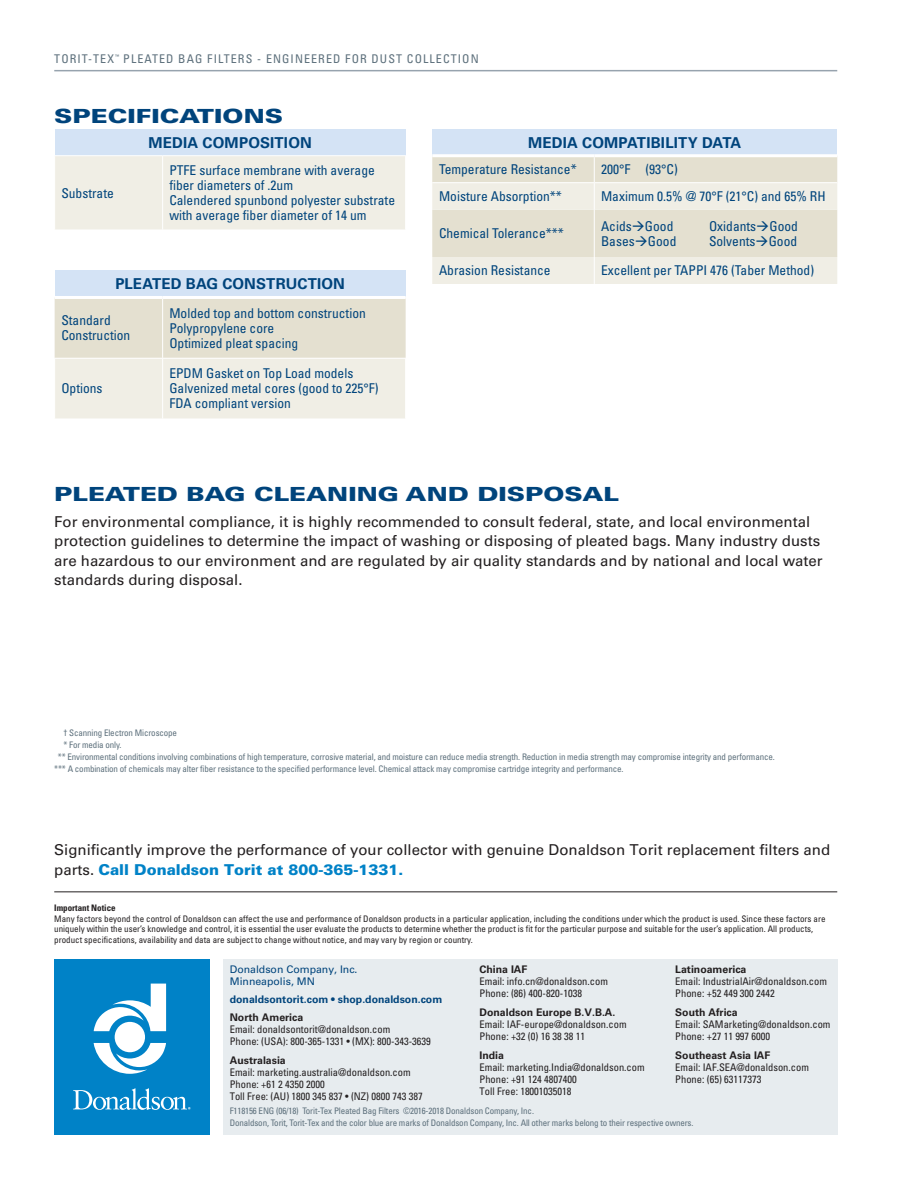
<style>
.page{position:relative;width:918px;height:1188px;background:#fff}
.page>*{position:absolute;margin:0;border:0;box-sizing:border-box;transform-origin:0 0}
.t1{font:900 19.5px "Univers LT Std";color:#00447c;scale:1.3 1}
.t2{font:15px/19.5px "Univers LT Std";color:#231f20}
.t3{font:700 15px "Univers LT Std";letter-spacing:.01em;color:#00447c}
.t4{font:condensed 13.5px/15px "Univers LT Std";color:#00447c}
.t5{font:condensed 12px "Univers LT Std";letter-spacing:.09em;color:#5d707c}
.t6{font:condensed 10.5px/12px "Univers LT Std";color:#231f20}
.t7{font:700 10.5px "Univers LT Std";color:#231f20}
.t8{font:700 10.5px "Univers LT Std";color:#00447c}
.t9{font:10.5px/12px "Univers LT Std";color:#00447c}
.t10{font:condensed 9px/12px "Univers LT Std";letter-spacing:-.015em;color:#5d707c}
.t11{font:condensed 9px/10.5px "Univers LT Std";color:#231f20}
.t12{font:700 condensed 9px "Univers LT Std";color:#231f20}
.t13{font:condensed 4.8px "Univers LT Std";color:#5d707c}
.s1{font-weight:900;color:#0082c7}
</style>
<div class="page">
<div style="left:223px;top:959px;width:614px;height:175px;background:#e7ecef"></div>
<div style="left:54px;top:959px;width:156px;height:175px;background:#0082c7"></div>
<svg style="left:73px;top:1088px;width:118px;height:22px"></svg>
<svg style="left:94px;top:984px;width:72px;height:90px"></svg>
<hr style="left:54px;top:891px;width:783px;height:1px;background:#231f20">
<hr style="left:54px;top:70px;width:783px;height:1px;background:#97a3ae">
<div style="left:55px;top:129px;width:351px;height:27px;background:#d4e3f5"></div>
<div style="left:55px;top:156px;width:350px;height:74px;background:#f0eee5"></div>
<hr style="left:54px;top:155px;width:109px;height:1px;background:#fff">
<hr style="left:163px;top:155px;width:243px;height:1px;background:#fff">
<hr style="left:162px;top:156px;width:1px;height:74px;background:#fff">
<div style="left:55px;top:270px;width:351px;height:27px;background:#d4e3f5"></div>
<svg style="left:55px;top:299px;width:351px;height:120px;background:#eae7da"></svg>
<hr style="left:55px;top:296px;width:108px;height:3px;background:#fff">
<hr style="left:163px;top:296px;width:243px;height:3px;background:#fff">
<hr style="left:162px;top:299px;width:1px;height:59px;background:#fff">
<hr style="left:54px;top:358px;width:109px;height:1px;background:#fff">
<hr style="left:163px;top:358px;width:243px;height:1px;background:#fff">
<hr style="left:162px;top:359px;width:1px;height:60px;background:#fff">
<hr style="left:405px;top:359px;width:1px;height:60px;background:#fff">
<div style="left:432px;top:129px;width:405px;height:27px;background:#d4e3f5"></div>
<hr style="left:432px;top:154px;width:162px;height:3px;background:#fff">
<hr style="left:594px;top:154px;width:243px;height:3px;background:#fff">
<svg style="left:432px;top:157px;width:405px;height:127px;background:#e9e6d9"></svg>
<h3 class="t5" style="left:54px;top:51px;width:61px">TORIT-TEX</h3>
<p class="t13" style="left:115px;top:53px;width:5px">™</p>
<h3 class="t5" style="left:123px;top:51px;width:357px">PLEATED BAG FILTERS - ENGINEERED FOR DUST COLLECTION</h3>
<h1 class="t1" style="left:54px;top:103px;width:178px">SPECIFICATIONS</h1>
<h2 class="t3" style="left:148px;top:134px;width:165px">MEDIA COMPOSITION</h2>
<h3 class="t4" style="left:61px;top:185px;width:54px">Substrate</h3>
<h3 class="t4" style="left:169px;top:163px;width:227px">PTFE surface membrane with average fiber diameters of .2um<br>Calendered spunbond polyester substrate with average fiber diameter of 14 um</h3>
<h2 class="t3" style="left:115px;top:275px;width:231px">PLEATED BAG CONSTRUCTION</h2>
<h3 class="t4" style="left:61px;top:313px;width:70px">Standard<br>Construction</h3>
<h3 class="t4" style="left:169px;top:305px;width:198px">Molded top and bottom construction<br>Polypropylene core<br>Optimized pleat spacing</h3>
<h3 class="t4" style="left:61px;top:381px;width:43px">Options</h3>
<h3 class="t4" style="left:169px;top:366px;width:211px">EPDM Gasket on Top Load models<br>Galvenized metal cores (good to 225°F)<br>FDA compliant version</h3>
<h2 class="t3" style="left:528px;top:134px;width:215px">MEDIA COMPATIBILITY DATA</h2>
<h3 class="t4" style="left:439px;top:162px;width:139px">Temperature Resistance*</h3>
<h3 class="t4" style="left:601px;top:162px;width:78px">200°F (93°C)</h3>
<h3 class="t4" style="left:439px;top:189px;width:124px">Moisture Absorption**</h3>
<h3 class="t4" style="left:601px;top:189px;width:226px">Maximum 0.5% @ 70°F (21°C) and 65% RH</h3>
<h3 class="t4" style="left:439px;top:226px;width:126px">Chemical Tolerance***</h3>
<h3 class="t4" style="left:601px;top:219px;width:74px">Acids→Good</h3>
<h3 class="t4" style="left:709px;top:219px;width:90px">Oxidants→Good</h3>
<h3 class="t4" style="left:601px;top:234px;width:77px">Bases→Good</h3>
<h3 class="t4" style="left:709px;top:234px;width:90px">Solvents→Good</h3>
<h3 class="t4" style="left:439px;top:263px;width:113px">Abrasion Resistance</h3>
<h3 class="t4" style="left:601px;top:263px;width:215px">Excellent per TAPPI 476 (Taber Method)</h3>
<h1 class="t1" style="left:54px;top:481px;width:436px">PLEATED BAG CLEANING AND DISPOSAL</h1>
<p class="t2" style="left:54px;top:512px;width:770px">For environmental compliance, it is highly recommended to consult federal, state, and local environmental protection guidelines to determine the impact of washing or disposing of pleated bags. Many industry dusts are hazardous to our environment and are regulated by air quality standards and by national and local water standards during disposal.</p>
<p class="t10" style="left:64px;top:727px;width:115px">† Scanning Electron Microscope</p>
<p class="t10" style="left:64px;top:739px;width:59px">* For media only.</p>
<p class="t10" style="left:58px;top:751px;width:718px">** Environmental conditions involving combinations of high temperature, corrosive material, and moisture can reduce media strength. Reduction in media strength may compromise integrity and performance.</p>
<p class="t10" style="left:54px;top:763px;width:571px">*** A combination of chemicals may alter fiber resistance to the specified performance level. Chemical attack may compromise cartridge integrity and performance.</p>
<h2 class="t2" style="left:54px;top:840px;width:777px">Significantly improve the performance of your collector with genuine Donaldson Torit replacement filters and parts. <span class="s1">Call Donaldson Torit at 800-365-1331.</span></h2>
<p class="t12" style="left:54px;top:903px;width:63px">Important Notice</p>
<p class="t11" style="left:54px;top:913px;width:773px">Many factors beyond the control of Donaldson can affect the use and performance of Donaldson products in a particular application, including the conditions under which the product is used. Since these factors are uniquely within the user’s knowledge and control, it is essential the user evaluate the products to determine whether the product is fit for the particular purpose and suitable for the user’s application. All products, product specifications, availability and data are subject to change without notice, and may vary by region or country.</p>
<p class="t9" style="left:230px;top:964px;width:129px">Donaldson Company, Inc.<br>Minneapolis, MN</p>
<p class="t8" style="left:230px;top:993px;width:214px">donaldsontorit.com • shop.donaldson.com</p>
<p class="t7" style="left:230px;top:1011px;width:75px">North America</p>
<p class="t6" style="left:230px;top:1023px;width:203px">Email: donaldsontorit@donaldson.com<br>Phone: (USA): 800-365-1331 • (MX): 800-343-3639</p>
<p class="t7" style="left:230px;top:1054px;width:58px">Australasia</p>
<p class="t6" style="left:230px;top:1066px;width:194px">Email: marketing.australia@donaldson.com<br>Phone: +61 2 4350 2000<br>Toll Free: (AU) 1800 345 837 • (NZ) 0800 743 387</p>
<p class="t7" style="left:480px;top:964px;width:49px">China IAF</p>
<p class="t6" style="left:480px;top:975px;width:130px">Email: info.cn@donaldson.com<br>Phone: (86) 400-820-1038</p>
<p class="t7" style="left:480px;top:1006px;width:137px">Donaldson Europe B.V.B.A.</p>
<p class="t6" style="left:480px;top:1018px;width:149px">Email: IAF-europe@donaldson.com<br>Phone: +32 (0) 16 38 38 11</p>
<p class="t7" style="left:480px;top:1049px;width:26px">India</p>
<p class="t6" style="left:480px;top:1061px;width:167px">Email: marketing.India@donaldson.com<br>Phone: +91 124 4807400<br>Toll Free: 18001035018</p>
<p class="t7" style="left:675px;top:964px;width:73px">Latinoamerica</p>
<p class="t6" style="left:675px;top:975px;width:153px">Email: IndustrialAir@donaldson.com<br>Phone: +52 449 300 2442</p>
<p class="t7" style="left:675px;top:1006px;width:64px">South Africa</p>
<p class="t6" style="left:675px;top:1018px;width:157px">Email: SAMarketing@donaldson.com<br>Phone: +27 11 997 6000</p>
<p class="t7" style="left:675px;top:1049px;width:97px">Southeast Asia IAF</p>
<p class="t6" style="left:675px;top:1061px;width:135px">Email: IAF.SEA@donaldson.com<br>Phone: (65) 63117373</p>
<p class="t10" style="left:230px;top:1105px;width:465px">F118156 ENG (06/18) Torit-Tex Pleated Bag Filters ©2016-2018 Donaldson Company, Inc.<br>Donaldson, Torit, Torit-Tex and the color blue are marks of Donaldson Company, Inc. All other marks belong to their respective owners.</p>
</div>
